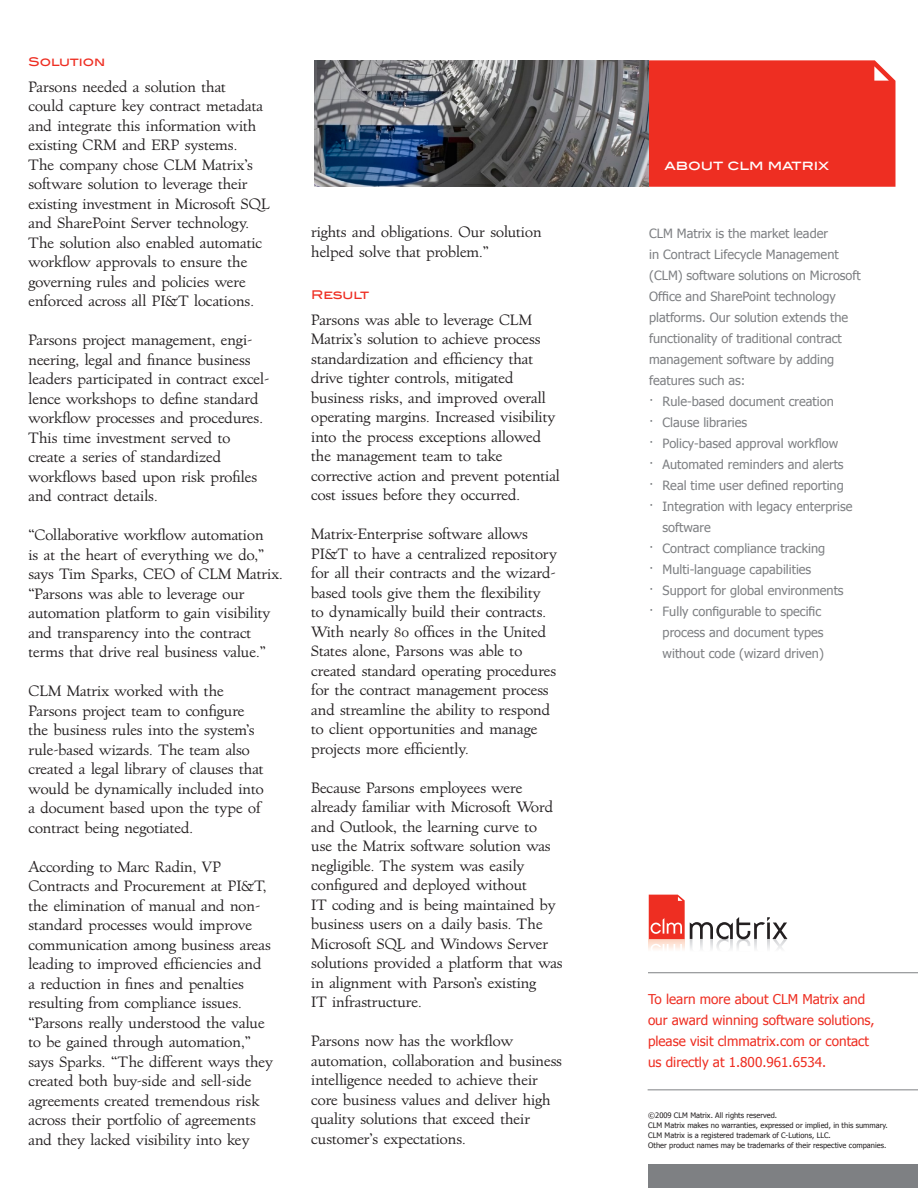
<style>
.page{position:relative;width:918px;height:1188px;background:#fff}
.page>*{position:absolute;margin:0;border:0;box-sizing:border-box;transform-origin:0 0}
.t1{font:14.25px/19.5px "Village";color:#231f20}
.t2{font:13.5px/21px "Tahoma";color:#ee2e22}
.t3{font:500 13.5px "Blair ITC";letter-spacing:-.01em;color:#fff}
.t4{font:12.75px/21px "Tahoma";color:#7e8083}
.t5{font:500 12px "Blair ITC";letter-spacing:-.005em;color:#ee2e22}
.t6{font:7.5px "Tahoma";color:#231f20}
</style>
<div class="page">
<div style="left:648px;top:60px;width:248px;height:127px;background:#ee2e22"></div>
<div style="left:648px;top:1164px;width:270px;height:24px;background:#7e8083"></div>
<hr style="left:648px;top:1089px;width:270px;height:1px;background:#7e8083">
<hr style="left:648px;top:972px;width:270px;height:1px;background:#7e8083">
<svg style="left:649px;top:895px;width:138px;height:55px"></svg>
<img style="left:315px;top:60px;width:333px;height:127px">
<p class="t5" style="left:28px;top:54px;width:78px">Solution</p>
<p class="t1" style="left:28px;top:77px;width:243px">Parsons needed a solution that<br>could capture key contract metadata and integrate this information with existing CRM and ERP systems.<br>The company chose CLM Matrix’s software solution to leverage their existing investment in Microsoft SQL and SharePoint Server technology.<br>The solution also enabled automatic workflow approvals to ensure the governing rules and policies were enforced across all PI&amp;T locations.</p>
<p class="t1" style="left:28px;top:331px;width:242px">Parsons project management, engi&shy;neering, legal and finance business leaders participated in contract excel&shy;lence workshops to define standard workflow processes and procedures.<br>This time investment served to create a series of standardized workflows based upon risk profiles and contract details.</p>
<p class="t1" style="left:28px;top:526px;width:256px">“Collaborative workflow automation<br>is at the heart of everything we do,” says Tim Sparks, CEO of CLM Matrix. “Parsons was able to leverage our automation platform to gain visibility and transparency into the contract terms that drive real business value.”</p>
<p class="t1" style="left:28px;top:682px;width:237px">CLM Matrix worked with the Parsons project team to configure the business rules into the system’s rule-based wizards. The team also created a legal library of clauses that would be dynamically included into a document based upon the type of contract being negotiated.</p>
<p class="t1" style="left:28px;top:857px;width:246px">According to Marc Radin, VP Contracts and Procurement at PI&amp;T, the elimination of manual and non&shy;standard processes would improve communication among business areas leading to improved efficiencies and<br>a reduction in fines and penalties resulting from compliance issues. “Parsons really understood the value to be gained through automation,” says Sparks. “The different ways they created both buy-side and sell-side agreements created tremendous risk across their portfolio of agreements and they lacked visibility into key</p>
<p class="t1" style="left:311px;top:223px;width:232px">rights and obligations. Our solution helped solve that problem.”</p>
<p class="t5" style="left:311px;top:287px;width:59px">Result</p>
<p class="t1" style="left:311px;top:310px;width:250px">Parsons was able to leverage CLM Matrix’s solution to achieve process standardization and efficiency that drive tighter controls, mitigated business risks, and improved overall operating margins. Increased visibility into the process exceptions allowed the management team to take corrective action and prevent potential cost issues before they occurred.</p>
<p class="t1" style="left:311px;top:525px;width:247px">Matrix-Enterprise software allows PI&amp;T to have a centralized repository for all their contracts and the wizard&shy;based tools give them the flexibility<br>to dynamically build their contracts.<br>With nearly 80 offices in the United States alone, Parsons was able to created standard operating procedures for the contract management process and streamline the ability to respond to client opportunities and manage projects more efficiently.</p>
<p class="t1" style="left:311px;top:778px;width:253px">Because Parsons employees were already familiar with Microsoft Word and Outlook, the learning curve to<br>use the Matrix software solution was negligible. The system was easily configured and deployed without<br>IT coding and is being maintained by business users on a daily basis. The Microsoft SQL and Windows Server solutions provided a platform that was in alignment with Parson’s existing<br>IT infrastructure.</p>
<p class="t1" style="left:311px;top:1032px;width:252px">Parsons now has the workflow automation, collaboration and business intelligence needed to achieve their core business values and deliver high quality solutions that exceed their customer’s expectations.</p>
<p class="t3" style="left:664px;top:157px;width:166px">about clm matrix</p>
<p class="t4" style="left:649px;top:223px;width:213px">CLM Matrix is the market leader<br>in Contract Lifecycle Management (CLM) software solutions on Microsoft<br>Office and SharePoint technology platforms. Our solution extends the functionality of traditional contract management software by adding features such as:</p>
<p class="t4" style="left:649px;top:391px;width:186px">· Rule-based document creation</p>
<p class="t4" style="left:649px;top:412px;width:100px">· Clause libraries</p>
<p class="t4" style="left:649px;top:433px;width:191px">· Policy-based approval workflow</p>
<p class="t4" style="left:649px;top:454px;width:196px">· Automated reminders and alerts</p>
<p class="t4" style="left:649px;top:475px;width:196px">· Real time user defined reporting</p>
<p class="t4" style="left:663px;top:496px;width:191px;text-indent:-14px">· Integration with legacy enterprise software</p>
<p class="t4" style="left:649px;top:538px;width:178px">· Contract compliance tracking</p>
<p class="t4" style="left:649px;top:559px;width:164px">· Multi-language capabilities</p>
<p class="t4" style="left:649px;top:580px;width:196px">· Support for global environments</p>
<p class="t4" style="left:663px;top:601px;width:163px;text-indent:-14px">· Fully configurable to specific process and document types without code (wizard driven)</p>
<p class="t2" style="left:648px;top:988px;width:228px">To learn more about CLM Matrix and our award winning software solutions, please visit clmmatrix.com or contact us directly at 1.800.961.6534.</p>
<p class="t6" style="left:648px;top:1111px;width:130px">©2009 CLM Matrix. All rights reserved.</p>
<p class="t6" style="left:648px;top:1121px;width:241px">CLM Matrix makes no warranties, expressed or implied, in this summary.</p>
<p class="t6" style="left:648px;top:1131px;width:184px">CLM Matrix is a registered trademark of C-Lutions, LLC.</p>
<p class="t6" style="left:648px;top:1141px;width:240px">Other product names may be trademarks of their respective companies.</p>
</div>
